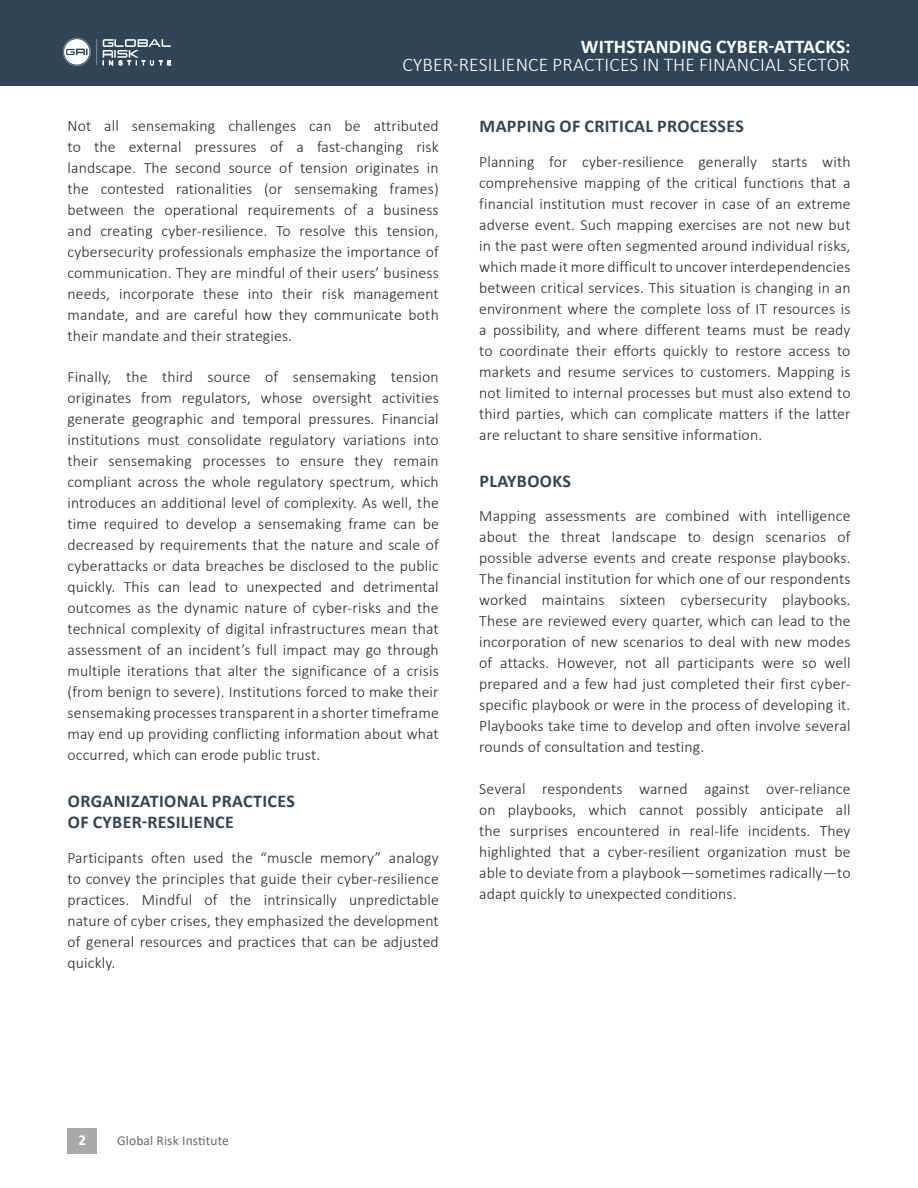
<style>
.page{position:relative;width:918px;height:1188px;background:#fff}
.page>*{position:absolute;margin:0;border:0;box-sizing:border-box;transform-origin:0 0}
.t1{font:300 19.5px "Calibri";letter-spacing:.01em;color:#fff}
.t2{font:700 19.5px "Calibri";letter-spacing:.01em;color:#fff}
.t3{font:700 18px/21px "Calibri";letter-spacing:.02em;color:#324556}
.t4{font:300 15.75px/21px "Calibri";letter-spacing:.01em;color:#242629;text-align:justify}
.t5{font:700 15px "Calibri";color:#fff}
.t6{font:13.5px "Calibri";letter-spacing:.01em;color:#242629}
</style>
<div class="page">
<div style="left:68px;top:1129px;width:29px;height:25px;background:#a8a9aa"></div>
<div style="left:0;top:0;width:918px;height:85px;background:#324556"></div>
<svg style="left:63px;top:38px;width:28px;height:28px"></svg>
<svg style="left:97px;top:39px;width:74px;height:26px"></svg>
<p class="t2" style="left:581px;top:33px;width:271px">WITHSTANDING CYBER-ATTACKS:</p>
<p class="t1" style="left:403px;top:52px;width:449px">CYBER-RESILIENCE PRACTICES IN THE FINANCIAL SECTOR</p>
<p class="t4" style="left:68px;top:115px;width:373px">Not all sensemaking challenges can be attributed to the external pressures of a fast-changing risk landscape. The second source of tension originates in the contested rationalities (or sensemaking frames) between the operational requirements of a business and creating cyber-resilience. To resolve this tension, cybersecurity professionals emphasize the importance of communication. They are mindful of their users’ business needs, incorporate these into their risk management mandate, and are careful how they communicate both their mandate and their strategies.</p>
<p class="t4" style="left:68px;top:366px;width:373px">Finally, the third source of sensemaking tension originates from regulators, whose oversight activities generate geographic and temporal pressures. Financial institutions must consolidate regulatory variations into their sensemaking processes to ensure they remain compliant across the whole regulatory spectrum, which introduces an additional level of complexity. As well, the time required to develop a sensemaking frame can be decreased by requirements that the nature and scale of cyberattacks or data breaches be disclosed to the public quickly. This can lead to unexpected and detrimental outcomes as the dynamic nature of cyber-risks and the technical complexity of digital infrastructures mean that assessment of an incident’s full impact may go through multiple iterations that alter the significance of a crisis (from benign to severe). Institutions forced to make their sensemaking processes transparent in a shorter timeframe may end up providing conflicting information about what occurred, which can erode public trust.</p>
<p class="t3" style="left:68px;top:791px;width:229px">ORGANIZATIONAL PRACTICES<br>OF CYBER-RESILIENCE</p>
<p class="t4" style="left:68px;top:847px;width:373px">Participants often used the “muscle memory” analogy to convey the principles that guide their cyber-resilience practices. Mindful of the intrinsically unpredictable nature of cyber crises, they emphasized the development of general resources and practices that can be adjusted quickly.</p>
<p class="t3" style="left:480px;top:116px;width:266px">MAPPING OF CRITICAL PROCESSES</p>
<p class="t4" style="left:479px;top:151px;width:373px">Planning for cyber-resilience generally starts with comprehensive mapping of the critical functions that a financial institution must recover in case of an extreme adverse event. Such mapping exercises are not new but in the past were often segmented around individual risks, which made it more difficult to uncover interdependencies between critical services. This situation is changing in an environment where the complete loss of IT resources is a possibility, and where different teams must be ready to coordinate their efforts quickly to restore access to markets and resume services to customers. Mapping is not limited to internal processes but must also extend to third parties, which can complicate matters if the latter are reluctant to share sensitive information.</p>
<p class="t3" style="left:480px;top:470px;width:93px">PLAYBOOKS</p>
<p class="t4" style="left:479px;top:505px;width:373px">Mapping assessments are combined with intelligence about the threat landscape to design scenarios of possible adverse events and create response playbooks.<br>The financial institution for which one of our respondents worked maintains sixteen cybersecurity playbooks.<br>These are reviewed every quarter, which can lead to the incorporation of new scenarios to deal with new modes of attacks. However, not all participants were so well prepared and a few had just completed their first cyber&shy;specific playbook or were in the process of developing it.<br>Playbooks take time to develop and often involve several rounds of consultation and testing.</p>
<p class="t4" style="left:479px;top:778px;width:373px">Several respondents warned against over-reliance on playbooks, which cannot possibly anticipate all the surprises encountered in real-life incidents. They highlighted that a cyber-resilient organization must be able to deviate from a playbook—sometimes radically—to adapt quickly to unexpected conditions.</p>
<p class="t5" style="left:79px;top:1130px;width:9px">2</p>
<p class="t6" style="left:117px;top:1131px;width:113px">Global Risk Institute</p>
</div>
